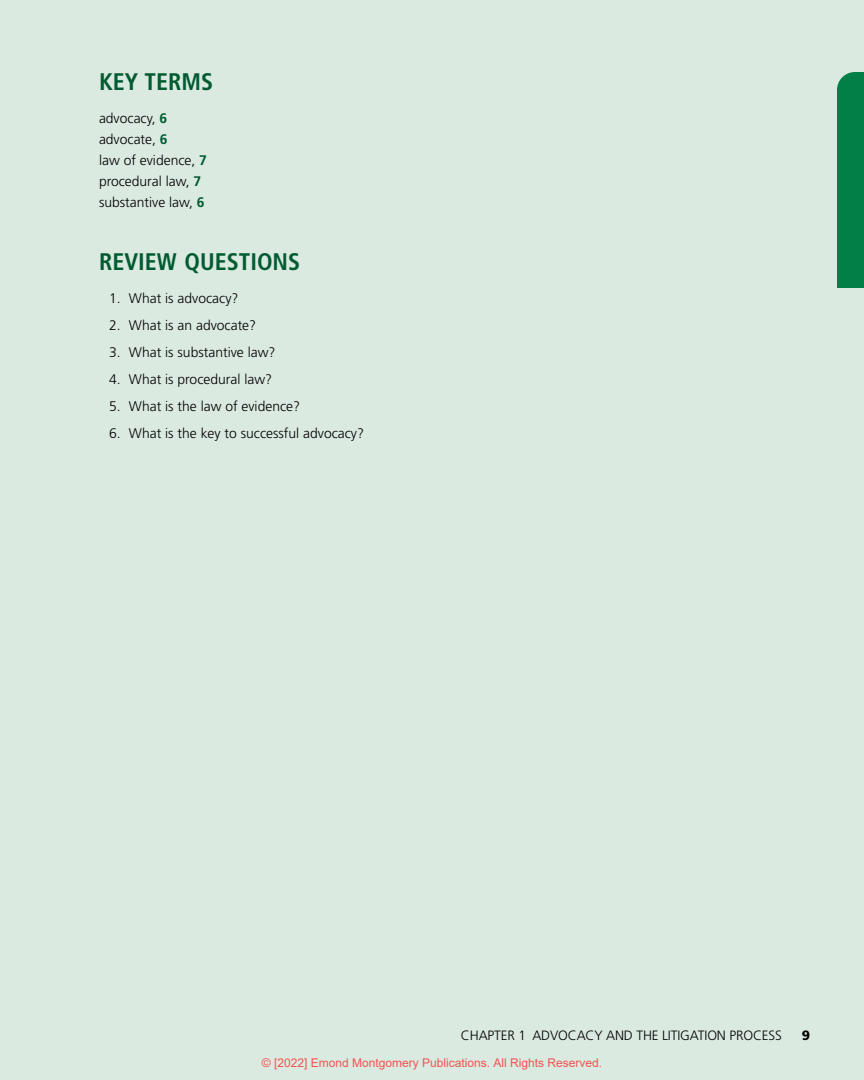
<style>
.page{position:relative;width:864px;height:1080px;background:#dbeae1}
.page>*{position:absolute;margin:0;border:0;box-sizing:border-box;transform-origin:0 0}
.t1{font:700 condensed 24px "Frutiger LT Std";color:#005b31}
.t2{font:300 13.8px/21px "Frutiger LT Std";color:#000}
.t3{font:300 13.5px "Frutiger LT Std";letter-spacing:-.01em;color:#000}
.t4{font:900 13.5px "Frutiger LT Std";color:#000}
.t5{font:12px "Arial";color:rgb(255 0 0/.65)}
.s1{font-weight:700;color:#005b31}
</style>
<div class="page">
<div style="left:837px;top:72px;width:27px;height:216px;background:#008047"></div>
<h1 class="t1" style="left:99px;top:67px;width:116px">KEY TERMS</h1>
<p class="t2" style="left:99px;top:108px;width:109px">advocacy, <span class="s1">6 </span>advocate, <span class="s1">6<br></span>law of evidence, <span class="s1">7 </span>procedural law, <span class="s1">7 </span>substantive law, <span class="s1">6</span></p>
<h1 class="t1" style="left:99px;top:247px;width:203px">REVIEW QUESTIONS</h1>
<p class="t2" style="left:109px;top:288px;width:131px">1. What is advocacy?</p>
<p class="t2" style="left:109px;top:315px;width:148px">2. What is an advocate?</p>
<p class="t2" style="left:109px;top:342px;width:168px">3. What is substantive law?</p>
<p class="t2" style="left:109px;top:369px;width:164px">4. What is procedural law?</p>
<p class="t2" style="left:109px;top:396px;width:192px">5. What is the law of evidence?</p>
<p class="t2" style="left:109px;top:423px;width:256px">6. What is the key to successful advocacy?</p>
<p class="t3" style="left:461px;top:1027px;width:322px">CHAPTER 1 ADVOCACY AND THE LITIGATION PROCESS</p>
<p class="t4" style="left:802px;top:1027px;width:10px">9</p>
<p class="t5" style="left:262px;top:1054px;width:342px">© [2022] Emond Montgomery Publications. All Rights Reserved.</p>
</div>
